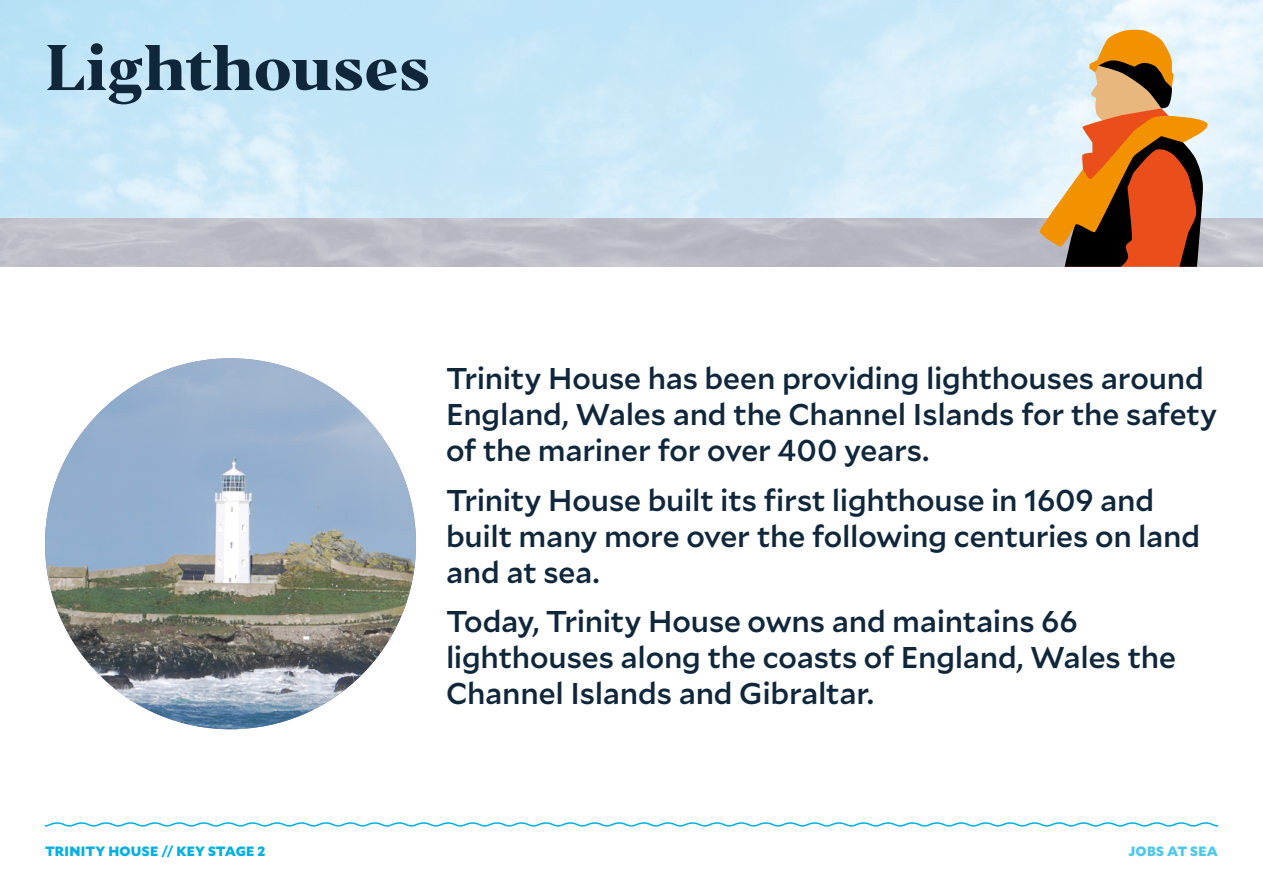
<style>
.page{position:relative;width:1263px;height:893px;background:#fff}
.page>*{position:absolute;margin:0;border:0;box-sizing:border-box;transform-origin:0 0}
.t1{font:800 60px "Editor";letter-spacing:-.01em;color:#0f263b}
.t2{font:500 30px/36px "Mallory";letter-spacing:-.01em;color:#10273b}
.t3{font:900 13.5px "Mallory";letter-spacing:.02em;color:#00b0e0}
.t4{font:900 13.5px "Mallory";letter-spacing:.02em;color:#4dc8ea}
</style>
<div class="page">
<svg style="left:1039px;top:29px;width:170px;height:238px;background:#be8e68"></svg>
<svg style="left:45px;top:822px;width:1173px;height:5px"></svg>
<img style="left:45px;top:358px;width:371px;height:371px;border-radius:185px">
<h1 class="t1" style="left:45px;top:29px;width:387px">Lighthouses</h1>
<p class="t2" style="left:446px;top:359px;width:773px">Trinity House has been providing lighthouses around<br>England, Wales and the Channel Islands for the safety of the mariner for over 400 years.</p>
<p class="t2" style="left:446px;top:480px;width:756px">Trinity House built its first lighthouse in 1609 and built many more over the following centuries on land and at sea.</p>
<p class="t2" style="left:446px;top:602px;width:731px">Today, Trinity House owns and maintains 66 lighthouses along the coasts of England, Wales the<br>Channel Islands and Gibraltar.</p>
<p class="t3" style="left:45px;top:841px;width:222px">TRINITY HOUSE // KEY STAGE 2</p>
<p class="t4" style="left:1128px;top:841px;width:91px">JOBS AT SEA</p>
</div>
